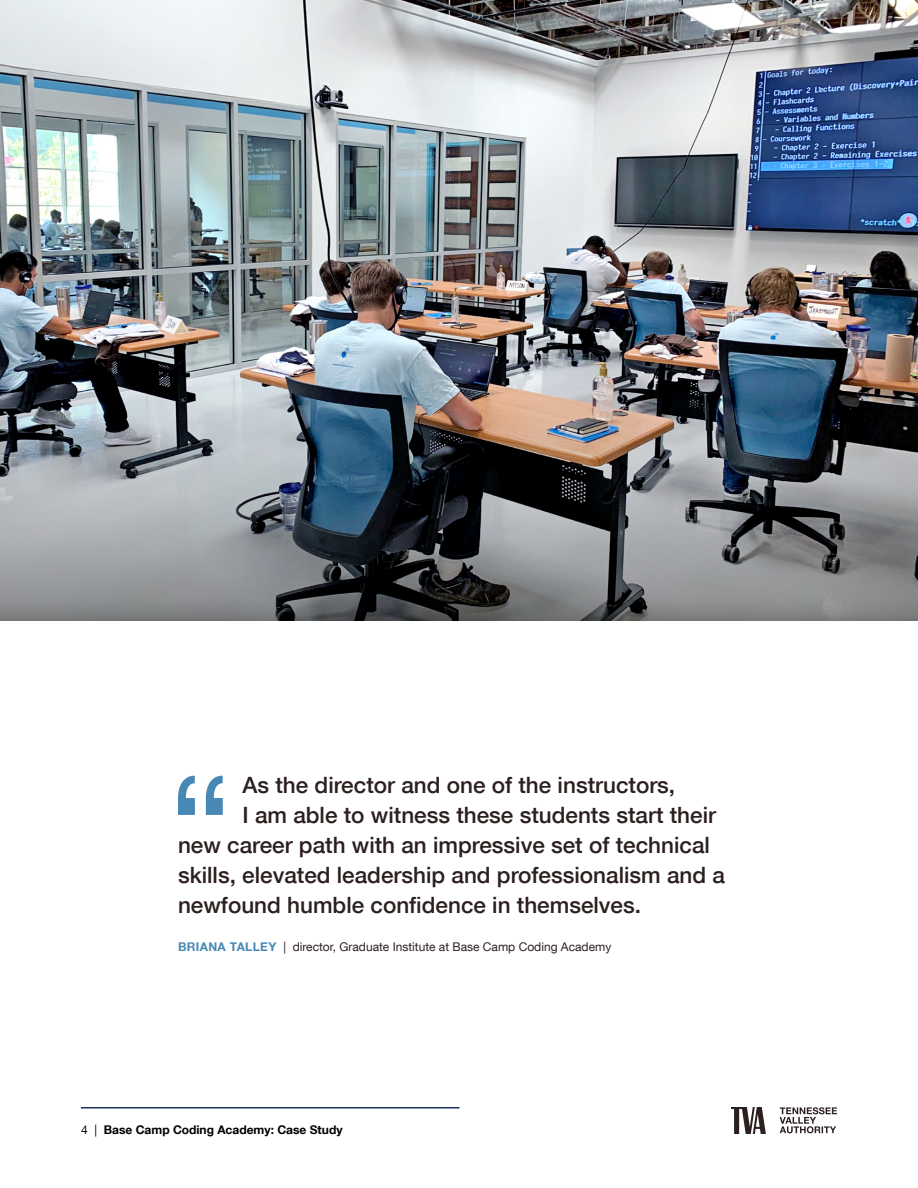
<style>
.page{position:relative;width:918px;height:1188px;background:#fff}
.page>*{position:absolute;margin:0;border:0;box-sizing:border-box;transform-origin:0 0}
.t1{font:500 22.5px "Helvetica Neue LT Com";color:#2c1f1f}
.t2{font:12px "Helvetica Neue LT Com";color:#2c1f1f}
.t3{font:700 12px "Helvetica Neue LT Com";color:#000}
.s1{font-weight:700;color:#4888b5}
.s2{font-weight:400}
</style>
<div class="page">
<img style="left:0;top:0;width:918px;height:381px">
<svg style="left:178px;top:776px;width:45px;height:39px"></svg>
<img style="left:0;top:381px;width:918px;height:240px">
<svg style="left:780px;top:1107px;width:57px;height:26px"></svg>
<svg style="left:731px;top:1107px;width:35px;height:27px"></svg>
<hr style="left:81px;top:1107px;width:378px;height:1px;background:#16325c">
<p class="t1" style="left:243px;top:771px;width:434px">As the director and one of the instructors,</p>
<p class="t1" style="left:243px;top:801px;width:475px">I am able to witness these students start their</p>
<p class="t1" style="left:178px;top:831px;width:533px">new career path with an impressive set of technical</p>
<p class="t1" style="left:178px;top:861px;width:548px">skills, elevated leadership and professionalism and a</p>
<p class="t1" style="left:178px;top:891px;width:465px">newfound humble confidence in themselves.</p>
<p class="t2" style="left:178px;top:939px;width:435px"><span class="s1">BRIANA TALLEY</span> | director, Graduate Institute at Base Camp Coding Academy</p>
<p class="t3" style="left:81px;top:1122px;width:263px"><span class="s2">4 |</span> Base Camp Coding Academy: Case Study</p>
</div>
